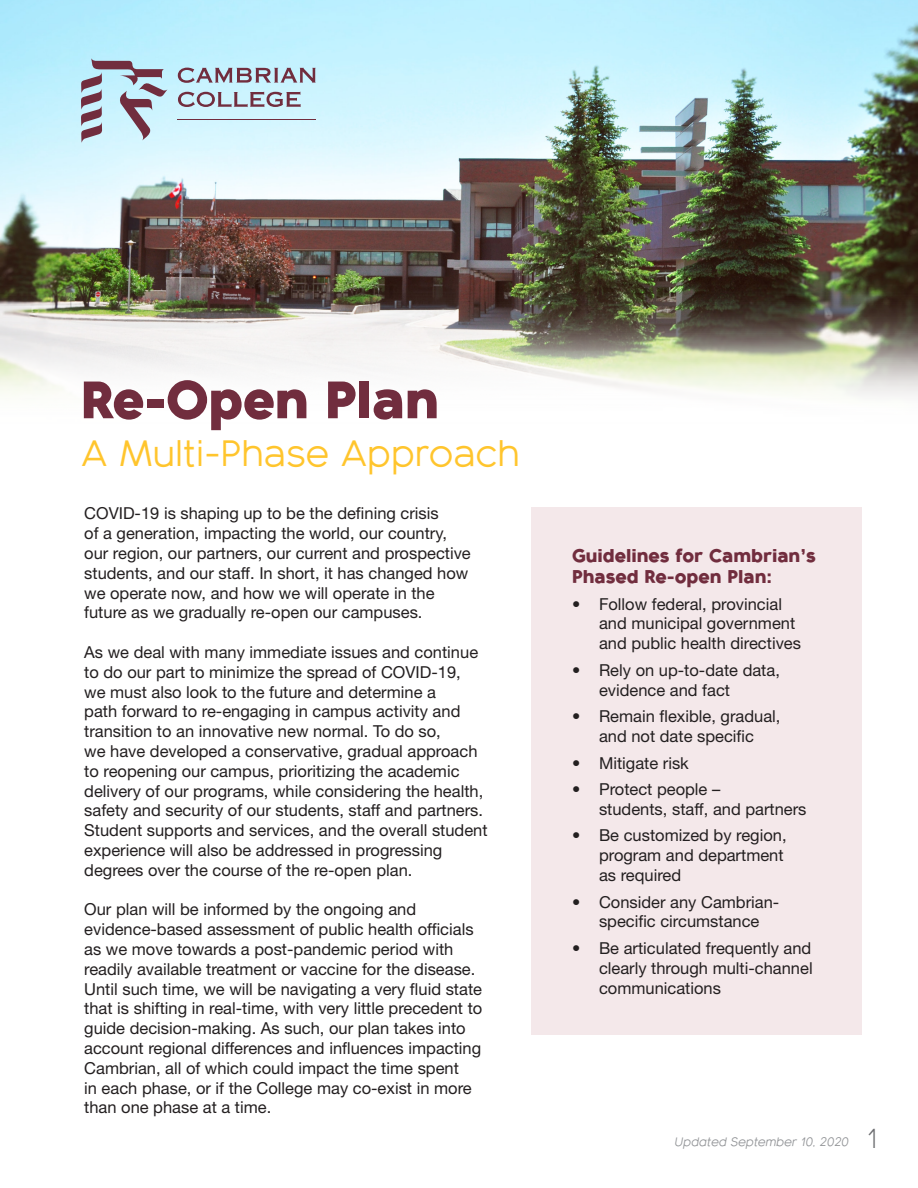
<style>
.page{position:relative;width:918px;height:1188px;background:#fff}
.page>*{position:absolute;margin:0;border:0;box-sizing:border-box;transform-origin:0 0}
.t1{font:800 51px "Bambino New";color:#712d3e}
.t2{font:36px "Bambino New";color:#ffc52d}
.t3{font:300 27px "Bambino New";color:#6c6d70}
.t4{font:900 18px/21.6px "Bambino New";color:#712d3e}
.t5{font:16.5px/19.8px "Helvetica Neue LT Std";color:#231f20}
.sub{font:italic 12px "Bambino New";color:#939598}
</style>
<div class="page">
<img style="left:0;top:0;width:918px;height:508px">
<svg style="left:81px;top:58px;width:87px;height:85px;background:#afb9c7"></svg>
<svg style="left:178px;top:68px;width:138px;height:15px;background:#a2a1af"></svg>
<svg style="left:178px;top:92px;width:123px;height:15px;background:#aaa9b6"></svg>
<hr style="left:178px;top:119px;width:138px;height:1px;background:#712d3e">
<div style="left:531px;top:508px;width:331px;height:527px;background:#f4e8ea"></div>
<p class="t1" style="left:81px;top:354px;width:359px">Re-Open Plan</p>
<p class="t2" style="left:81px;top:423px;width:440px">A Multi-Phase Approach</p>
<p class="t5" style="left:84px;top:503px;width:388px">COVID-19 is shaping up to be the defining crisis<br>of a generation, impacting the world, our country, our region, our partners, our current and prospective students, and our staff. In short, it has changed how we operate now, and how we will operate in the future as we gradually re-open our campuses.</p>
<p class="t5" style="left:84px;top:642px;width:405px">As we deal with many immediate issues and continue to do our part to minimize the spread of COVID-19,<br>we must also look to the future and determine a<br>path forward to re-engaging in campus activity and transition to an innovative new normal. To do so,<br>we have developed a conservative, gradual approach to reopening our campus, prioritizing the academic delivery of our programs, while considering the health, safety and security of our students, staff and partners.<br>Student supports and services, and the overall student experience will also be addressed in progressing degrees over the course of the re-open plan.</p>
<p class="t5" style="left:84px;top:899px;width:400px">Our plan will be informed by the ongoing and evidence-based assessment of public health officials as we move towards a post-pandemic period with readily available treatment or vaccine for the disease.<br>Until such time, we will be navigating a very fluid state that is shifting in real-time, with very little precedent to guide decision-making. As such, our plan takes into account regional differences and influences impacting Cambrian, all of which could impact the time spent<br>in each phase, or if the College may co-exist in more than one phase at a time.</p>
<p class="t4" style="left:572px;top:542px;width:245px">Guidelines for Cambrian’s<br>Phased Re-open Plan:</p>
<p class="t5" style="left:599px;top:594px;width:204px;text-indent:-27px">• Follow federal, provincial and municipal government and public health directives</p>
<p class="t5" style="left:599px;top:660px;width:182px;text-indent:-27px">• Rely on up-to-date data, evidence and fact</p>
<p class="t5" style="left:572px;top:706px;width:210px;text-align:center">• Remain flexible, gradual, and not date specific</p>
<p class="t5" style="left:572px;top:753px;width:118px">• Mitigate risk</p>
<p class="t5" style="left:599px;top:779px;width:209px;text-indent:-27px">• Protect people –<br>students, staff, and partners</p>
<p class="t5" style="left:599px;top:825px;width:189px;text-indent:-27px">• Be customized by region, program and department as required</p>
<p class="t5" style="left:572px;top:892px;width:209px;text-align:center">• Consider any Cambrian&shy;specific circumstance</p>
<p class="t5" style="left:599px;top:938px;width:215px;text-align:justify;text-indent:-27px">• Be articulated frequently and clearly through multi-channel communications</p>
<p class="sub" style="left:675px;top:1132px;width:176px">Updated September 10, 2020</p>
<h3 class="t3" style="left:867px;top:1115px;width:12px">1</h3>
</div>
